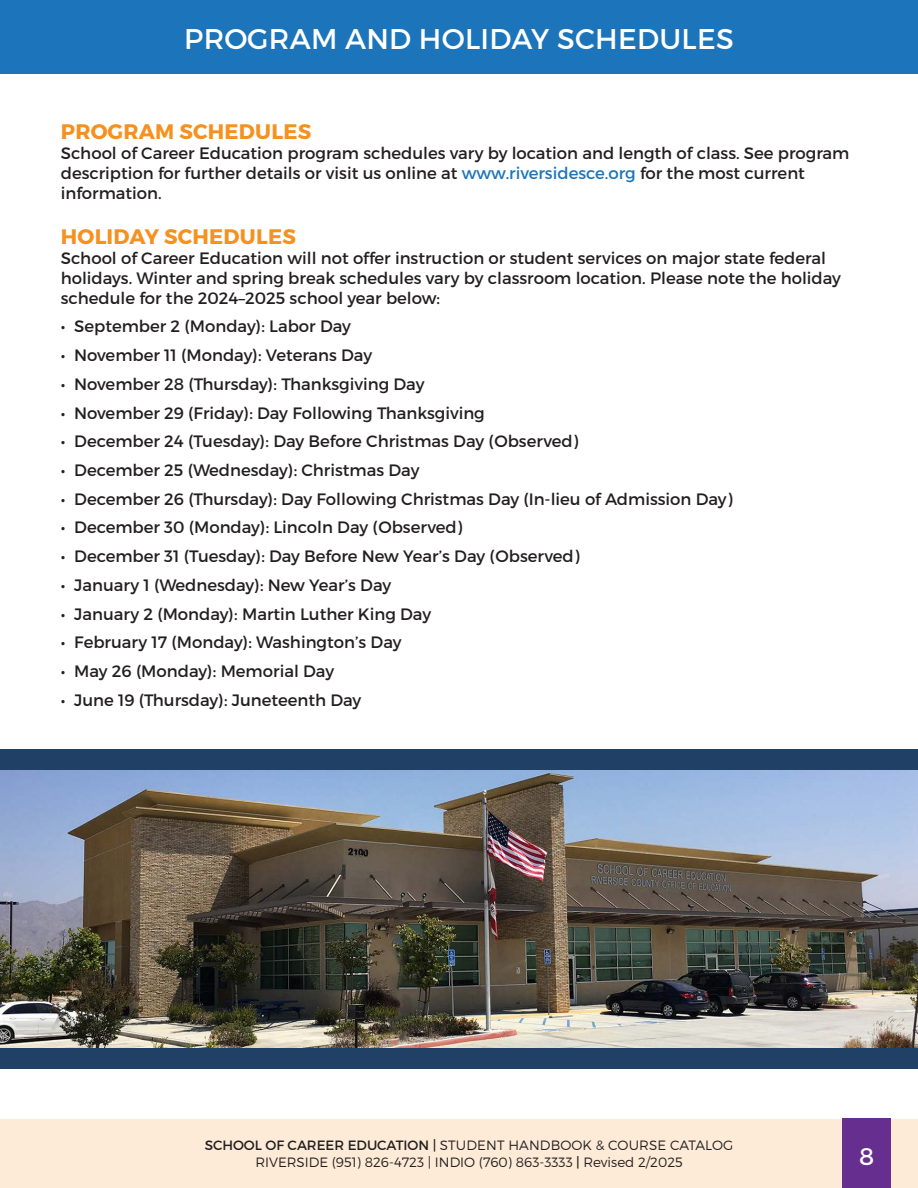
<style>
.page{position:relative;width:918px;height:1188px;background:#fff}
.page>*{position:absolute;margin:0;border:0;box-sizing:border-box;transform-origin:0 0}
.TOC_-_Section_header_-_1st_page{font:28.5px "Montserrat";letter-spacing:.01em;color:#fff}
.t1{font:24px "Montserrat";color:#fff}
.t2{font:700 21px "Montserrat";letter-spacing:.01em;color:#f5911f}
.t3{font:16.5px/19.8px "Montserrat";color:#231f20}
.t4{font:300 13.5px/16.2px "Montserrat";color:#231f20;text-align:center}
.s1{color:#1c75ba}
.s2{font-weight:400}
</style>
<div class="page">
<div style="left:0;top:1119px;width:918px;height:69px;background:#fdebd7"></div>
<div style="left:0;top:0;width:918px;height:73px;background:#1c75ba"></div>
<div style="left:843px;top:1119px;width:48px;height:69px;background:#662e8f"></div>
<img style="left:0;top:770px;width:918px;height:278px">
<div style="left:0;top:1048px;width:918px;height:21px;background:#204066"></div>
<div style="left:0;top:749px;width:918px;height:21px;background:#204066"></div>
<p class="TOC_-_Section_header_-_1st_page" style="left:184px;top:22px;width:551px">PROGRAM AND HOLIDAY SCHEDULES</p>
<p class="t2" style="left:61px;top:119px;width:252px">PROGRAM SCHEDULES</p>
<p class="t3" style="left:61px;top:143px;width:790px">School of Career Education program schedules vary by location and length of class. See program description for further details or visit us online at <span class="s1">www.riversidesce.org</span> for the most current information.</p>
<p class="t2" style="left:61px;top:224px;width:237px">HOLIDAY SCHEDULES</p>
<p class="t3" style="left:61px;top:248px;width:782px">School of Career Education will not offer instruction or student services on major state federal holidays. Winter and spring break schedules vary by classroom location. Please note the holiday schedule for the 2024–2025 school year below:</p>
<p class="t3" style="left:61px;top:317px;width:292px">• September 2 (Monday): Labor Day</p>
<p class="t3" style="left:61px;top:345px;width:313px">• November 11 (Monday): Veterans Day</p>
<p class="t3" style="left:61px;top:374px;width:365px">• November 28 (Thursday): Thanksgiving Day</p>
<p class="t3" style="left:61px;top:403px;width:426px">• November 29 (Friday): Day Following Thanksgiving</p>
<p class="t3" style="left:61px;top:431px;width:519px">• December 24 (Tuesday): Day Before Christmas Day (Observed)</p>
<p class="t3" style="left:61px;top:460px;width:360px">• December 25 (Wednesday): Christmas Day</p>
<p class="t3" style="left:61px;top:489px;width:673px">• December 26 (Thursday): Day Following Christmas Day (In-lieu of Admission Day)</p>
<p class="t3" style="left:61px;top:518px;width:403px">• December 30 (Monday): Lincoln Day (Observed)</p>
<p class="t3" style="left:61px;top:546px;width:520px">• December 31 (Tuesday): Day Before New Year’s Day (Observed)</p>
<p class="t3" style="left:61px;top:575px;width:332px">• January 1 (Wednesday): New Year’s Day</p>
<p class="t3" style="left:61px;top:604px;width:372px">• January 2 (Monday): Martin Luther King Day</p>
<p class="t3" style="left:61px;top:632px;width:342px">• February 17 (Monday): Washington’s Day</p>
<p class="t3" style="left:61px;top:661px;width:275px">• May 26 (Monday): Memorial Day</p>
<p class="t3" style="left:61px;top:690px;width:302px">• June 19 (Thursday): Juneteenth Day</p>
<p class="t4" style="left:205px;top:1137px;width:530px"><span class="s2">SCHOOL OF CAREER EDUCATION |</span> STUDENT HANDBOOK &amp; COURSE CATALOG<br>RIVERSIDE (951) 826-4723 | INDIO (760) 863-3333 <span class="s2">|</span> Revised 2/2025</p>
<h2 class="t1" style="left:859px;top:1142px;width:17px">8</h2>
</div>
